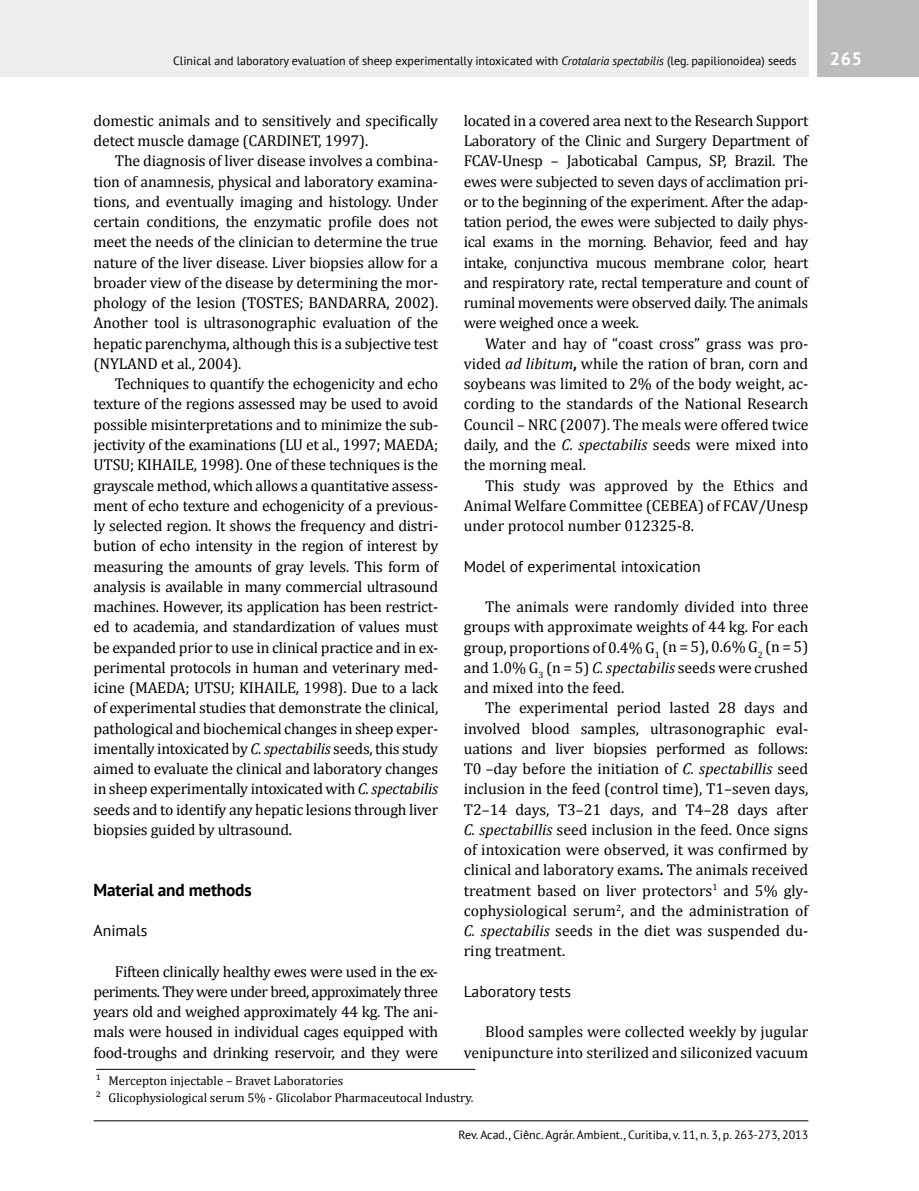
<style>
.page{position:relative;width:919px;height:1191px;background:#fff}
.page>*{position:absolute;margin:0;border:0;box-sizing:border-box;transform-origin:0 0}
.t1{font:700 18px "PT Sans";color:#fff}
.t2{font:700 17.25px "PT Sans";letter-spacing:-.01em;color:#000}
.t3{font:15.75px/20.2px "Cambria";letter-spacing:-.01em;color:#000;text-align:justify}
.t4{font:15.75px "PT Sans";color:#000}
.t5{font:12.75px/16.5px "Cambria";color:#000}
.t6{font:12px "PT Sans";color:#000}
.s1{font-style:italic}
.s2{font-weight:700}
</style>
<div class="page">
<div style="left:0;top:0;width:808px;height:77px;background:#ededed"></div>
<div style="left:816px;top:0;width:102px;height:77px;background:#bcbcbc"></div>
<hr style="left:94px;top:1120px;width:714px;height:1px;background:#000">
<hr style="left:96px;top:1069px;width:379px;height:1px;background:#000">
<p class="t6" style="left:173px;top:53px;width:625px">Clinical and laboratory evaluation of sheep experimentally intoxicated with <span class="s1">Crotalaria spectabilis</span> (leg. papilionoidea) seeds</p>
<p class="t1" style="left:829px;top:47px;width:34px">265</p>
<p class="t3" style="left:94px;top:110px;width:346px">domestic animals and to sensitively and specifically detect muscle damage (CARDINET, 1997).</p>
<p class="t3" style="left:94px;top:151px;width:346px;text-indent:21px">The diagnosis of liver disease involves a combina&shy;tion of anamnesis, physical and laboratory examina&shy;tions, and eventually imaging and histology. Under certain conditions, the enzymatic profile does not meet the needs of the clinician to determine the true nature of the liver disease. Liver biopsies allow for a broader view of the disease by determining the mor&shy;phology of the lesion (TOSTES; BANDARRA, 2002).<br>Another tool is ultrasonographic evaluation of the hepatic parenchyma, although this is a subjective test (NYLAND et al., 2004).</p>
<p class="t3" style="left:94px;top:373px;width:346px;text-indent:21px">Techniques to quantify the echogenicity and echo texture of the regions assessed may be used to avoid possible misinterpretations and to minimize the sub&shy;jectivity of the examinations (LU et al., 1997; MAEDA; UTSU; KIHAILE, 1998). One of these techniques is the grayscale method, which allows a quantitative assess&shy;ment of echo texture and echogenicity of a previous&shy;ly selected region. It shows the frequency and distri&shy;bution of echo intensity in the region of interest by measuring the amounts of gray levels. This form of analysis is available in many commercial ultrasound machines. However, its application has been restrict&shy;ed to academia, and standardization of values must be expanded prior to use in clinical practice and in ex&shy;perimental protocols in human and veterinary med&shy;icine (MAEDA; UTSU; KIHAILE, 1998). Due to a lack of experimental studies that demonstrate the clinical, pathological and biochemical changes in sheep exper&shy;imentally intoxicated by <span class="s1">C. spectabilis</span> seeds, this study aimed to evaluate the clinical and laboratory changes in sheep experimentally intoxicated with <span class="s1">C. spectabilis </span>seeds and to identify any hepatic lesions through liver biopsies guided by ultrasound.</p>
<p class="t3" style="left:463px;top:110px;width:346px">located in a covered area next to the Research Support Laboratory of the Clinic and Surgery Department of FCAV-Unesp – Jaboticabal Campus, SP, Brazil. The ewes were subjected to seven days of acclimation pri&shy;or to the beginning of the experiment. After the adap&shy;tation period, the ewes were subjected to daily phys&shy;ical exams in the morning. Behavior, feed and hay intake, conjunctiva mucous membrane color, heart and respiratory rate, rectal temperature and count of ruminal movements were observed daily. The animals were weighed once a week.</p>
<p class="t3" style="left:463px;top:333px;width:346px;text-indent:21px">Water and hay of “coast cross” grass was pro&shy;vided <span class="s1">ad libitum</span><span class="s2">,</span> while the ration of bran, corn and soybeans was limited to 2% of the body weight, ac&shy;cording to the standards of the National Research Council – NRC (2007). The meals were offered twice daily, and the <span class="s1">C. spectabilis</span> seeds were mixed into the morning meal.</p>
<p class="t3" style="left:463px;top:475px;width:346px;text-indent:21px">This study was approved by the Ethics and Animal Welfare Committee (CEBEA) of FCAV/Unesp under protocol number 012325-8.</p>
<p class="t4" style="left:463px;top:556px;width:238px">Model of experimental intoxication</p>
<p class="t3" style="left:463px;top:596px;width:346px;text-indent:21px">The animals were randomly divided into three groups with approximate weights of 44 kg. For each group, proportions of 0.4% G<sub>1</sub> (n = 5), 0.6% G<sub>2</sub> (n = 5) and 1.0% G<sub>3</sub> (n = 5) <span class="s1">C. spectabilis</span> seeds were crushed and mixed into the feed.</p>
<p class="t3" style="left:463px;top:697px;width:346px;text-indent:21px">The experimental period lasted 28 days and involved blood samples, ultrasonographic eval&shy;uations and liver biopsies performed as follows:<br>T0 –day before the initiation of <span class="s1">C. spectabillis</span> seed inclusion in the feed (control time), T1–seven days, T2–14 days, T3–21 days, and T4–28 days after <span class="s1">C. spectabillis</span> seed inclusion in the feed. Once signs of intoxication were observed, it was confirmed by clinical and laboratory exams<span class="s2">.</span> The animals received treatment based on liver protectors<sup>1</sup> and 5% gly&shy;cophysiological serum<sup>2</sup>, and the administration of <span class="s1">C. spectabilis</span> seeds in the diet was suspended du&shy;ring treatment.</p>
<p class="t4" style="left:463px;top:981px;width:109px">Laboratory tests</p>
<p class="t3" style="left:463px;top:1021px;width:346px;text-align:right">Blood samples were collected weekly by jugular venipuncture into sterilized and siliconized vacuum</p>
<p class="t2" style="left:94px;top:878px;width:159px">Material and methods</p>
<p class="t4" style="left:94px;top:920px;width:55px">Animals</p>
<p class="t3" style="left:94px;top:961px;width:346px;text-indent:21px">Fifteen clinically healthy ewes were used in the ex&shy;periments. They were under breed, approximately three years old and weighed approximately 44 kg. The ani&shy;mals were housed in individual cages equipped with food-troughs and drinking reservoir, and they were</p>
<p class="t5" style="left:96px;top:1072px;width:379px">1 Mercepton injectable – Bravet Laboratories<br>2 Glicophysiological serum 5% - Glicolabor Pharmaceutocal Industry.</p>
<p class="t6" style="left:458px;top:1126px;width:351px">Rev. Acad., Ciênc. Agrár. Ambient., Curitiba, v. 11, n. 3, p. 263-273, 2013</p>
</div>
